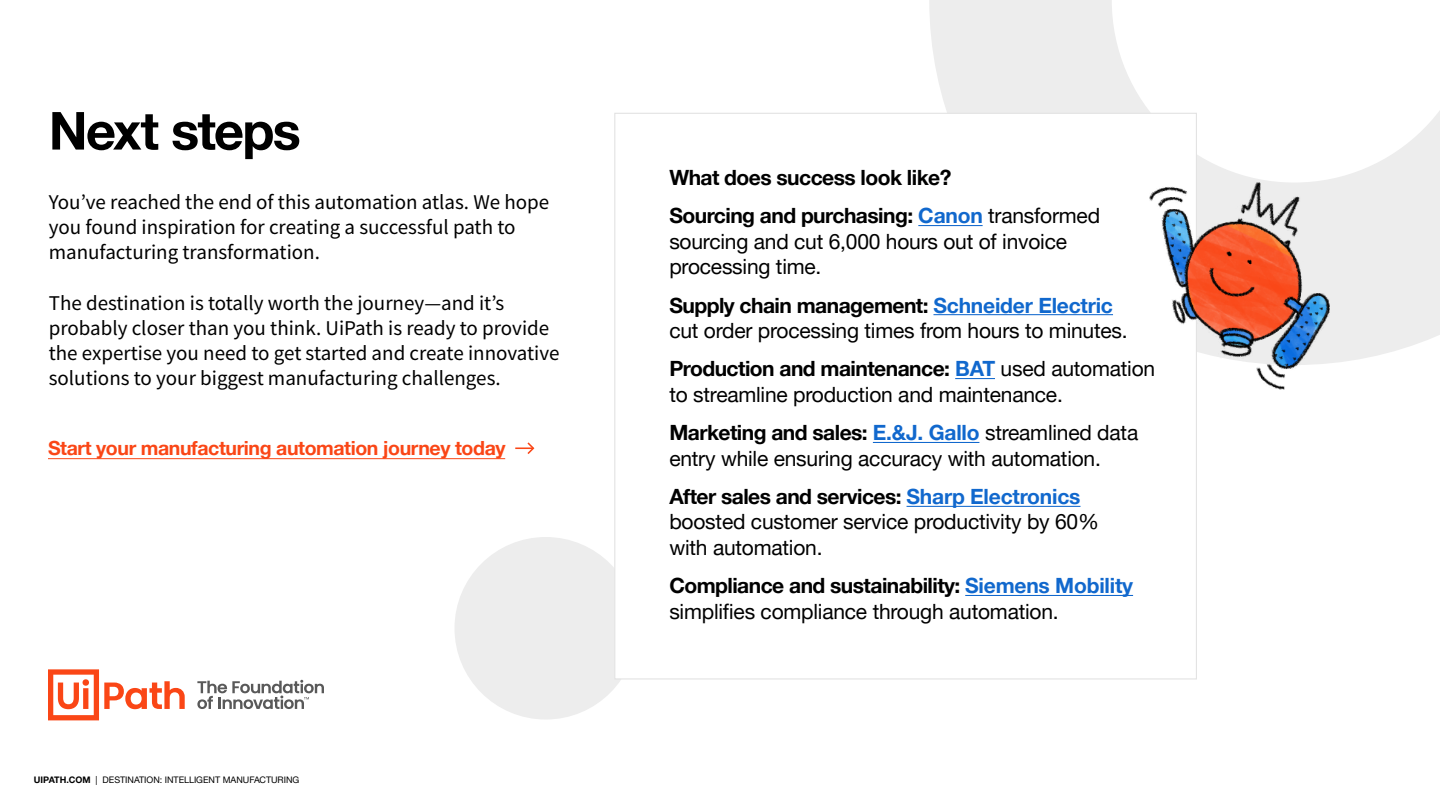
<style>
.page{position:relative;width:1440px;height:810px;background:#fff}
.page>*{position:absolute;margin:0;border:0;box-sizing:border-box;transform-origin:0 0}
.t1{font:700 52.5px "Helvetica Neue LT Pro";letter-spacing:-.035em;color:#000}
.t2{font:21px/25.2px "Helvetica Neue LT Pro";letter-spacing:-.01em;color:#000}
.t3{font:21px/25.2px "Source Sans Pro";color:#000}
.t4{font:700 21px "Helvetica Neue LT Pro";letter-spacing:-.025em;color:#000}
.t5{font:700 19.5px "Helvetica Neue LT Pro";letter-spacing:-.02em;color:#fa4616}
.t6{font:9px "Helvetica Neue LT Pro";letter-spacing:-.005em;color:#000}
.s1{font-weight:700}
.s2{font-weight:700;color:#1168cd}
</style>
<div class="page">
<svg style="left:929px;top:0;width:511px;height:363px"></svg>
<hr style="left:48px;top:458px;width:457px;height:1px;background:#fa4616">
<svg style="left:515px;top:442px;width:19px;height:12px"></svg>
<div style="left:455px;top:537px;width:182px;height:183px;background:#ededed;border-radius:50%"></div>
<div style="left:614px;top:113px;width:583px;height:567px;background:#fff;border:1px solid #e3e3e3"></div>
<hr style="left:918px;top:225px;width:65px;height:1px;background:#1168cd">
<hr style="left:933px;top:314px;width:180px;height:1px;background:#1168cd">
<hr style="left:955px;top:378px;width:40px;height:1px;background:#1168cd">
<hr style="left:873px;top:442px;width:106px;height:1px;background:#1168cd">
<hr style="left:907px;top:506px;width:174px;height:1px;background:#1168cd">
<hr style="left:965px;top:595px;width:168px;height:1px;background:#1168cd">
<img style="left:1150px;top:183px;width:179px;height:207px">
<svg style="left:48px;top:669px;width:137px;height:51px"></svg>
<svg style="left:197px;top:680px;width:127px;height:29px"></svg>
<p class="t1" style="left:49px;top:98px;width:254px">Next steps</p>
<p class="t3" style="left:49px;top:189px;width:502px">You’ve reached the end of this automation atlas. We hope you found inspiration for creating a successful path to manufacturing transformation.</p>
<p class="t3" style="left:49px;top:290px;width:512px">The destination is totally worth the journey—and it’s probably closer than you think. UiPath is ready to provide the expertise you need to get started and create innovative solutions to your biggest manufacturing challenges.</p>
<p class="t5" style="left:48px;top:436px;width:459px">Start your manufacturing automation journey today</p>
<p class="t6" style="left:34px;top:774px;width:267px"><span class="s1">UIPATH.COM</span> | DESTINATION: INTELLIGENT MANUFACTURING</p>
<p class="t4" style="left:669px;top:164px;width:284px">What does success look like?</p>
<p class="t2" style="left:669px;top:203px;width:432px"><span class="s1">Sourcing and purchasing:</span> <span class="s2">Canon</span> transformed sourcing and cut 6,000 hours out of invoice processing time.</p>
<p class="t2" style="left:669px;top:292px;width:460px"><span class="s1">Supply chain management:</span> <span class="s2">Schneider Electric </span>cut order processing times from hours to minutes.</p>
<p class="t2" style="left:669px;top:356px;width:487px"><span class="s1">Production and maintenance:</span> <span class="s2">BAT</span> used automation to streamline production and maintenance.</p>
<p class="t2" style="left:669px;top:420px;width:470px"><span class="s1">Marketing and sales:</span> <span class="s2">E.&amp;J. Gallo</span> streamlined data entry while ensuring accuracy with automation.</p>
<p class="t2" style="left:669px;top:484px;width:431px"><span class="s1">After sales and services:</span> <span class="s2">Sharp Electronics </span>boosted customer service productivity by 60% with automation.</p>
<p class="t2" style="left:669px;top:573px;width:465px"><span class="s1">Compliance and sustainability:</span> <span class="s2">Siemens Mobility </span>simplifies compliance through automation.</p>
</div>
